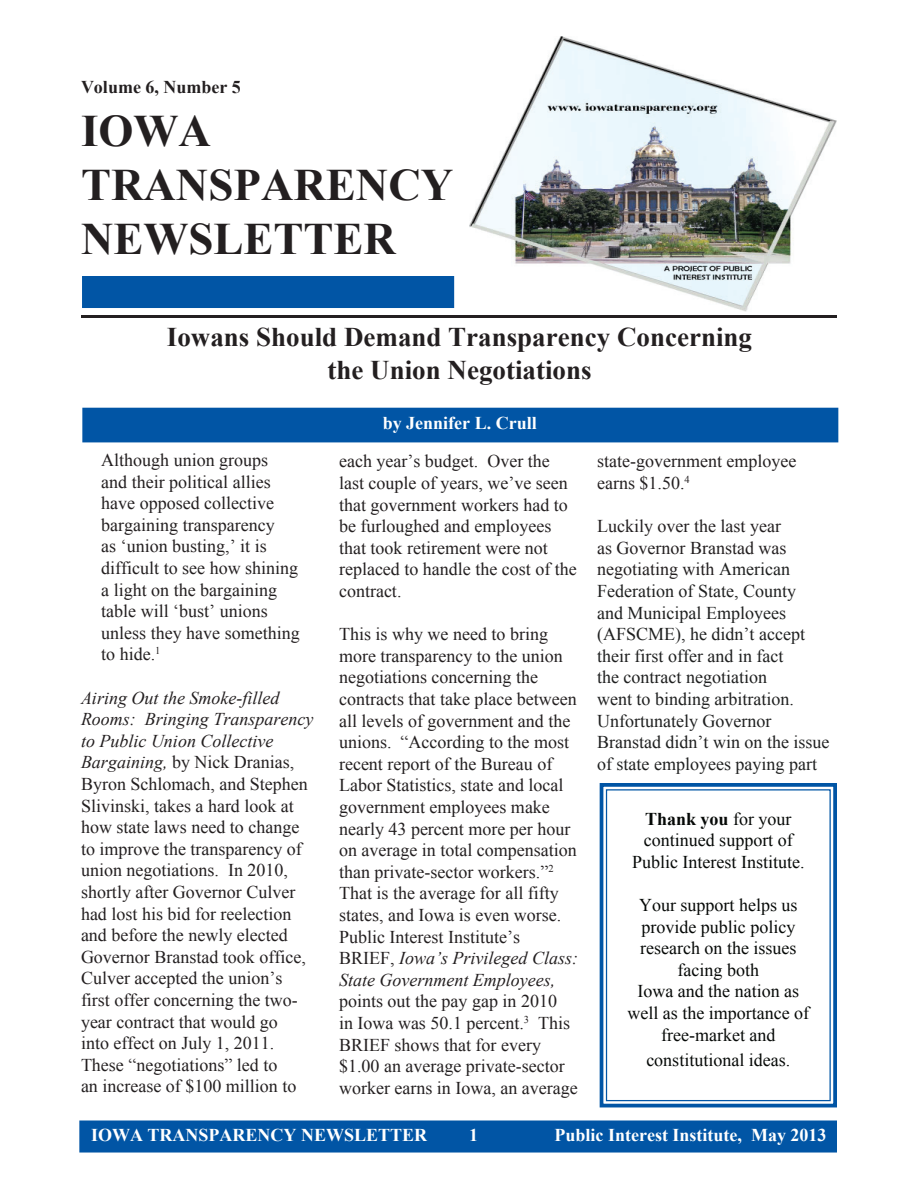
<style>
.page{position:relative;width:918px;height:1188px;background:#fff}
.page>*{position:absolute;margin:0;border:0;box-sizing:border-box;transform-origin:0 0}
.t1{font:700 45px/54px "Times New Roman";color:#231f20}
.t2{font:700 27px/32.4px "Times New Roman";color:#231f20;text-align:center}
.t3{font:18px/21.6px "Times New Roman";color:#231f20}
.t4{font:18px/21.6px "Times New Roman";color:#1f2020}
.t5{font:18px/21.6px "Times New Roman";color:#060907;text-align:center}
.t6{font:700 18px "Times New Roman";color:#fff}
.t7{font:700 18px "Times New Roman";color:#231f20}
.s1{font-style:italic}
.s2{color:#231f20}
.s3{font-weight:700}
</style>
<div class="page">
<div style="left:80px;top:1121px;width:756px;height:31px;background:#0155a5"></div>
<div style="left:79px;top:1120px;width:758px;height:33px;border:2px solid #0155a5"></div>
<div style="left:83px;top:277px;width:370px;height:30px;background:#0155a5"></div>
<div style="left:82px;top:276px;width:372px;height:32px;border:2px solid #0155a5"></div>
<div style="left:83px;top:408px;width:755px;height:34px;background:#0155a5"></div>
<hr style="left:81px;top:315px;width:756px;height:3px;background:#231f20">
<img style="left:469px;top:36px;width:368px;height:275px">
<svg style="left:599px;top:783px;width:238px;height:325px"></svg>
<div style="left:606px;top:789px;width:225px;height:312px;border:1px solid #0155a5"></div>
<p class="t7" style="left:81px;top:75px;width:161px">Volume 6, Number 5</p>
<h1 class="t1" style="left:81px;top:103px;width:63px">Iowa<br>Transparency newsletter</h1>
<h2 class="t2" style="left:167px;top:320px;width:587px">Iowans Should Demand Transparency Concerning the Union Negotiations</h2>
<p class="t3" style="left:101px;top:449px;width:200px">Although union groups<br>and their political allies have opposed collective bargaining transparency<br>as ‘union busting,’ it is difficult to see how shining a light on the bargaining table will ‘bust’ unions unless they have something to hide.<sup>1</sup></p>
<p class="t3" style="left:81px;top:687px;width:234px"><span class="s1">Airing Out the Smoke-filled<br>Rooms: Bringing Transparency to Public Union Collective<br>Bargaining,</span> by Nick Dranias,<br>Byron Schlomach, and Stephen<br>Slivinski, takes a hard look at how state laws need to change to improve the transparency of union negotiations. In 2010, shortly after Governor Culver had lost his bid for reelection and before the newly elected<br>Governor Branstad took office,<br>Culver accepted the union’s first offer concerning the two&shy;year contract that would go<br>into effect on July 1, 2011.<br>These “negotiations” led to<br>an increase of $100 million to</p>
<p class="t6" style="left:383px;top:411px;width:156px">by Jennifer L. Crull</p>
<p class="t3" style="left:339px;top:450px;width:239px">each year’s budget. Over the last couple of years, we’ve seen that government workers had to be furloughed and employees that took retirement were not replaced to handle the cost of the contract.</p>
<p class="t3" style="left:339px;top:623px;width:241px">This is why we need to bring more transparency to the union negotiations concerning the contracts that take place between all levels of government and the unions. “According to the most recent report of the Bureau of<br>Labor Statistics, state and local government employees make nearly 43 percent more per hour on average in total compensation than private-sector workers.”<sup>2<br></sup>That is the average for all fifty states, and Iowa is even worse.<br>Public Interest Institute’s<br>BRIEF, <span class="s1">Iowa’s Privileged Class:<br>State Government Employees,</span></p>
<p class="t3" style="left:339px;top:990px;width:240px">points out the pay gap in 2010<br>in Iowa was 50.1 percent.<sup>3</sup> This<br>BRIEF shows that for every $1.00 an average private-sector worker earns in Iowa, an average</p>
<p class="t3" style="left:597px;top:450px;width:201px">state-government employee earns $1.50.<sup>4</sup></p>
<p class="t4" style="left:597px;top:515px;width:234px"><span class="s2">Luckily over the last year<br>as Governor Branstad was negotiating with</span> American<br>Federation of State, County<br>and Municipal Employees (AFSCME), he didn’t accept their first offer and in fact<br>the contract negotiation<br>went to binding arbitration.<br>Unfortunately Governor<br>Branstad didn’t win on the issue of state employees paying part</p>
<p class="t5" style="left:632px;top:807px;width:174px"><span class="s3">Thank you</span> for your continued support of<br>Public Interest Institute.</p>
<p class="t5" style="left:627px;top:894px;width:183px">Your support helps us provide public policy research on the issues facing both<br>Iowa and the nation as well as the importance of free-market and</p>
<p class="t5" style="left:646px;top:1049px;width:146px">constitutional ideas.</p>
<p class="t6" style="left:91px;top:1122px;width:338px">IOWA TRANSPARENCY NEWSLETTER</p>
<p class="t6" style="left:555px;top:1122px;width:273px">Public Interest Institute, May 2013</p>
</div>
